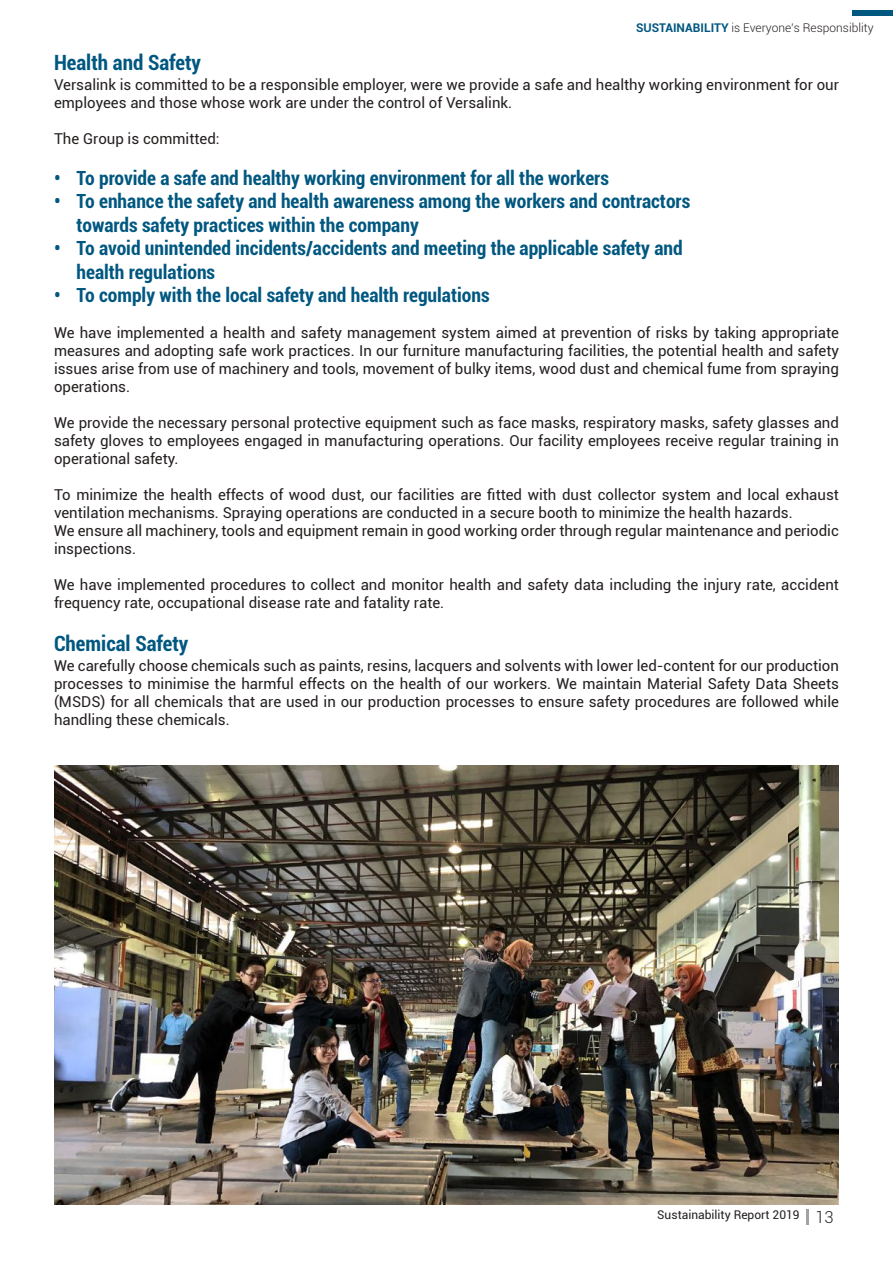
<style>
.page{position:relative;width:893px;height:1263px;background:#fff}
.page>*{position:absolute;margin:0;border:0;box-sizing:border-box;transform-origin:0 0}
.t1{font:700 condensed 21px "Roboto";color:#005780}
.t2{font:700 condensed 19.5px/23.4px "Roboto";color:#005780}
.t3{font:300 16.5px "Roboto";color:#241f1f}
.t4{font:15px/18px "Roboto";color:#241f1f}
.t5{font:300 12px "Roboto";color:#241f1f}
.t6{font:12px "Roboto";color:#241f1f}
.s1{font-weight:700;color:#005780}
</style>
<div class="page">
<div style="left:852px;top:10px;width:41px;height:6px;background:#005780"></div>
<hr style="left:806px;top:1209px;width:3px;height:16px;background:#a2a2a4">
<img style="left:54px;top:766px;width:785px;height:438px">
<p class="t5" style="left:636px;top:19px;width:239px"><span class="s1">SUSTAINABILITY</span> is Everyone’s Responsiblity</p>
<h1 class="t1" style="left:54px;top:48px;width:149px">Health and Safety</h1>
<p class="t4" style="left:54px;top:75px;width:786px">Versalink is committed to be a responsible employer, were we provide a safe and healthy working environment for our employees and those whose work are under the control of Versalink.</p>
<p class="t4" style="left:54px;top:129px;width:167px">The Group is committed:</p>
<h2 class="t2" style="left:54px;top:166px;width:556px">• To provide a safe and healthy working environment for all the workers</h2>
<h2 class="t2" style="left:77px;top:189px;width:615px;text-indent:-23px">• To enhance the safety and health awareness among the workers and contractors towards safety practices within the company</h2>
<h2 class="t2" style="left:77px;top:236px;width:608px;text-indent:-23px">• To avoid unintended incidents/accidents and meeting the applicable safety and health regulations</h2>
<h2 class="t2" style="left:54px;top:283px;width:437px">• To comply with the local safety and health regulations</h2>
<p class="t4" style="left:54px;top:323px;width:786px;text-align:justify">We have implemented a health and safety management system aimed at prevention of risks by taking appropriate measures and adopting safe work practices. In our furniture manufacturing facilities, the potential health and safety issues arise from use of machinery and tools, movement of bulky items, wood dust and chemical fume from spraying operations.</p>
<p class="t4" style="left:54px;top:413px;width:786px;text-align:justify">We provide the necessary personal protective equipment such as face masks, respiratory masks, safety glasses and safety gloves to employees engaged in manufacturing operations. Our facility employees receive regular training in operational safety.</p>
<p class="t4" style="left:54px;top:485px;width:786px">To minimize the health effects of wood dust, our facilities are fitted with dust collector system and local exhaust ventilation mechanisms. Spraying operations are conducted in a secure booth to minimize the health hazards.<br>We ensure all machinery, tools and equipment remain in good working order through regular maintenance and periodic inspections.</p>
<p class="t4" style="left:54px;top:575px;width:786px">We have implemented procedures to collect and monitor health and safety data including the injury rate, accident frequency rate, occupational disease rate and fatality rate.</p>
<h1 class="t1" style="left:54px;top:629px;width:136px">Chemical Safety</h1>
<p class="t4" style="left:54px;top:656px;width:786px;text-align:justify">We carefully choose chemicals such as paints, resins, lacquers and solvents with lower led-content for our production processes to minimise the harmful effects on the health of our workers. We maintain Material Safety Data Sheets (MSDS) for all chemicals that are used in our production processes to ensure safety procedures are followed while handling these chemicals.</p>
<p class="t6" style="left:657px;top:1207px;width:144px">Sustainability Report 2019</p>
<p class="t3" style="left:815px;top:1205px;width:20px">13</p>
</div>
